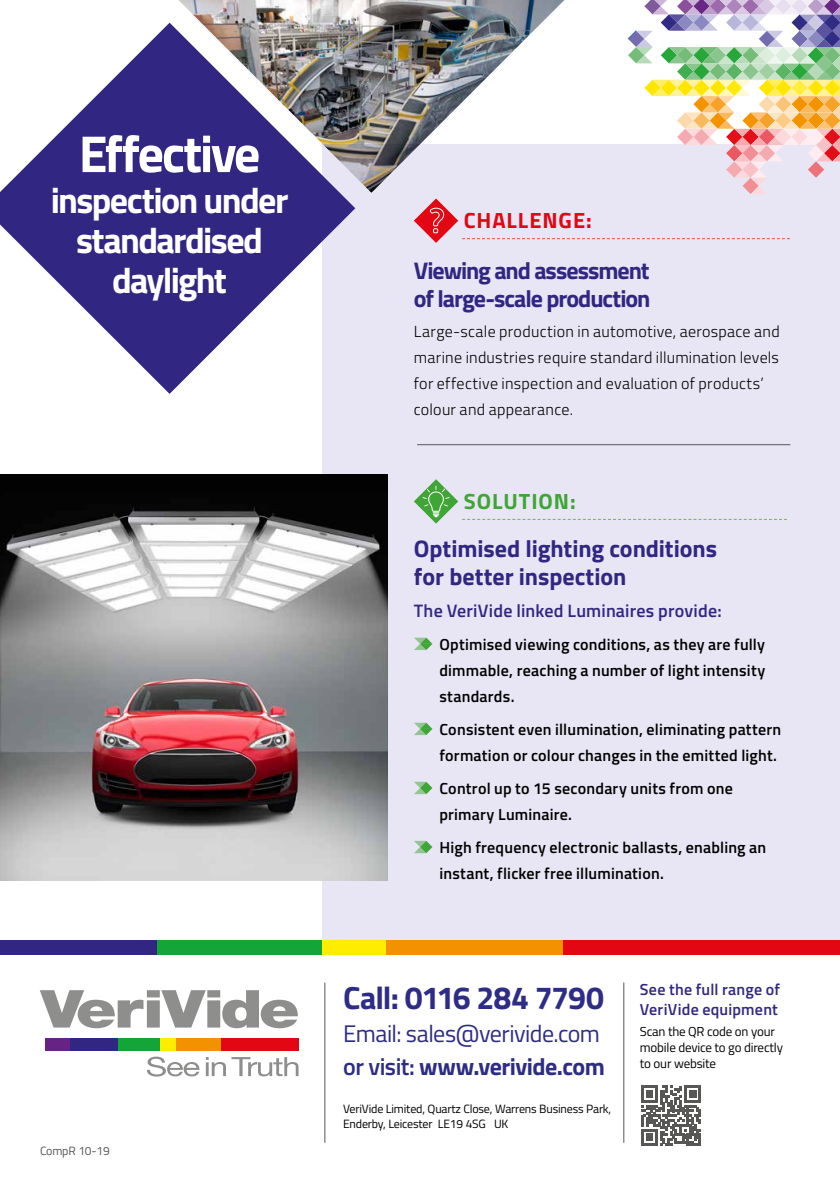
<style>
.page{position:relative;width:840px;height:1191px;background:#fff}
.page>*{position:absolute;margin:0;border:0;box-sizing:border-box;transform-origin:0 0}
.t1{font:700 52px "Titillium";letter-spacing:-.045em;color:#fff}
.t2{font:700 36px/40.4px "Titillium";letter-spacing:-.045em;color:#fff;text-align:center}
.t3{font:700 32px "Titillium";letter-spacing:-.03em;color:#2d2c86}
.t4{font:24px/33px "Titillium";letter-spacing:-.025em;color:#2d2c86}
.t5{font:700 24px/28px "Titillium";letter-spacing:-.01em;color:#312783}
.t6{font:700 24px/28px "Titillium";letter-spacing:-.045em;color:#312783}
.t7{font:700 22px "Titillium";letter-spacing:.045em;color:#e30613}
.t8{font:700 22px "Titillium";letter-spacing:.045em;color:#3fa535}
.t9{font:600 18px "Titillium";letter-spacing:.01em;color:#312783}
.t10{font:600 16px/26px "Titillium";letter-spacing:.015em;color:#000}
.t11{font:300 16px/26px "Titillium";letter-spacing:.015em;color:#000}
.t12{font:600 16px/20px "Titillium";letter-spacing:.015em;color:#312783}
.t13{font:13px/16px "Titillium";letter-spacing:-.015em;color:#000}
.t14{font:12px/15.6px "Titillium";letter-spacing:-.015em;color:#000}
.t15{font:12px "Titillium";letter-spacing:-.015em;color:#575756}
.s1{font-weight:600}
.s2{font-weight:700}
</style>
<div class="page">
<div style="left:323px;top:145px;width:516px;height:802px;background:#e8e6f4"></div>
<img style="left:0;top:475px;width:387px;height:405px">
<svg style="left:40px;top:990px;width:258px;height:38px"></svg>
<div style="left:220px;top:1037px;width:79px;height:13px;background:#e30613"></div>
<div style="left:175px;top:1037px;width:45px;height:13px;background:#f39200"></div>
<div style="left:159px;top:1037px;width:16px;height:13px;background:#ffed00"></div>
<div style="left:117px;top:1037px;width:42px;height:13px;background:#13a538"></div>
<div style="left:67px;top:1037px;width:50px;height:13px;background:#312783"></div>
<div style="left:45px;top:1037px;width:25px;height:13px;background:#662383"></div>
<svg style="left:147px;top:1056px;width:52px;height:20px"></svg>
<svg style="left:206px;top:1057px;width:92px;height:19px"></svg>
<hr style="left:324px;top:982px;width:1px;height:160px;background:#575756">
<hr style="left:623px;top:982px;width:1px;height:160px;background:#575756">
<div style="left:560px;top:940px;width:279px;height:14px;background:#e30613"></div>
<div style="left:384px;top:940px;width:178px;height:14px;background:#f39200"></div>
<div style="left:320px;top:940px;width:65px;height:14px;background:#ffed00"></div>
<div style="left:155px;top:940px;width:167px;height:14px;background:#13a538"></div>
<div style="left:0;top:940px;width:156px;height:14px;background:#312783"></div>
<svg style="left:641px;top:1085px;width:59px;height:60px"></svg>
<svg style="left:414px;top:637px;width:18px;height:13px"></svg>
<svg style="left:414px;top:722px;width:18px;height:13px"></svg>
<svg style="left:414px;top:781px;width:18px;height:13px"></svg>
<svg style="left:414px;top:841px;width:18px;height:12px"></svg>
<img style="left:178px;top:0;width:388px;height:193px">
<svg style="left:0;top:23px;width:355px;height:371px;fill:#312783"></svg>
<svg style="left:413px;top:198px;width:45px;height:45px"></svg>
<svg style="left:429px;top:207px;width:15px;height:27px"></svg>
<svg style="left:462px;top:238px;width:327px;height:1px"></svg>
<svg style="left:413px;top:479px;width:45px;height:44px"></svg>
<svg style="left:422px;top:485px;width:27px;height:32px"></svg>
<svg style="left:462px;top:519px;width:324px;height:1px"></svg>
<hr style="left:417px;top:444px;width:372px;height:1px;background:#575756">
<svg style="left:627px;top:0;width:212px;height:194px"></svg>
<h1 class="t1" style="left:79px;top:114px;width:183px">Effective</h1>
<h2 class="t2" style="left:51px;top:178px;width:239px">inspection under standardised daylight</h2>
<p class="t15" style="left:40px;top:1141px;width:71px">CompR 10-19</p>
<h3 class="t7" style="left:463px;top:203px;width:129px">CHALLENGE:</h3>
<h3 class="t6" style="left:413px;top:255px;width:238px">Viewing and assessment of large-scale production</h3>
<p class="t11" style="left:413px;top:318px;width:367px">Large-scale production in automotive, aerospace and marine industries require standard illumination levels for effective inspection and evaluation of products’ colour and appearance.</p>
<h3 class="t8" style="left:463px;top:484px;width:113px">SOLUTION:</h3>
<h3 class="t5" style="left:413px;top:533px;width:304px">Optimised lighting conditions for better inspection</h3>
<p class="t9" style="left:413px;top:597px;width:309px">The VeriVide linked Luminaires provide:</p>
<p class="t10" style="left:439px;top:630px;width:327px;text-align:justify">Optimised viewing conditions, as they are fully dimmable, reaching a number of light intensity standards.</p>
<p class="t10" style="left:439px;top:715px;width:343px">Consistent even illumination, eliminating pattern formation or colour changes in the emitted light.</p>
<p class="t10" style="left:439px;top:774px;width:295px">Control up to 15 secondary units from one primary Luminaire.</p>
<p class="t10" style="left:439px;top:834px;width:328px">High frequency electronic ballasts, enabling an instant, flicker free illumination.</p>
<h3 class="t3" style="left:343px;top:973px;width:262px">Call: 0116 284 7790</h3>
<h3 class="t4" style="left:343px;top:1015px;width:263px">Email: sales@verivide.com <span class="s1">or visit:</span> <span class="s2">www.verivide.com</span></h3>
<p class="t14" style="left:343px;top:1100px;width:269px">VeriVide Limited, Quartz Close, Warrens Business Park,<br>Enderby, Leicester LE19 4SG UK</p>
<p class="t12" style="left:639px;top:978px;width:141px">See the full range of<br>VeriVide equipment</p>
<p class="t13" style="left:639px;top:1023px;width:144px">Scan the QR code on your mobile device to go directly to our website</p>
</div>
